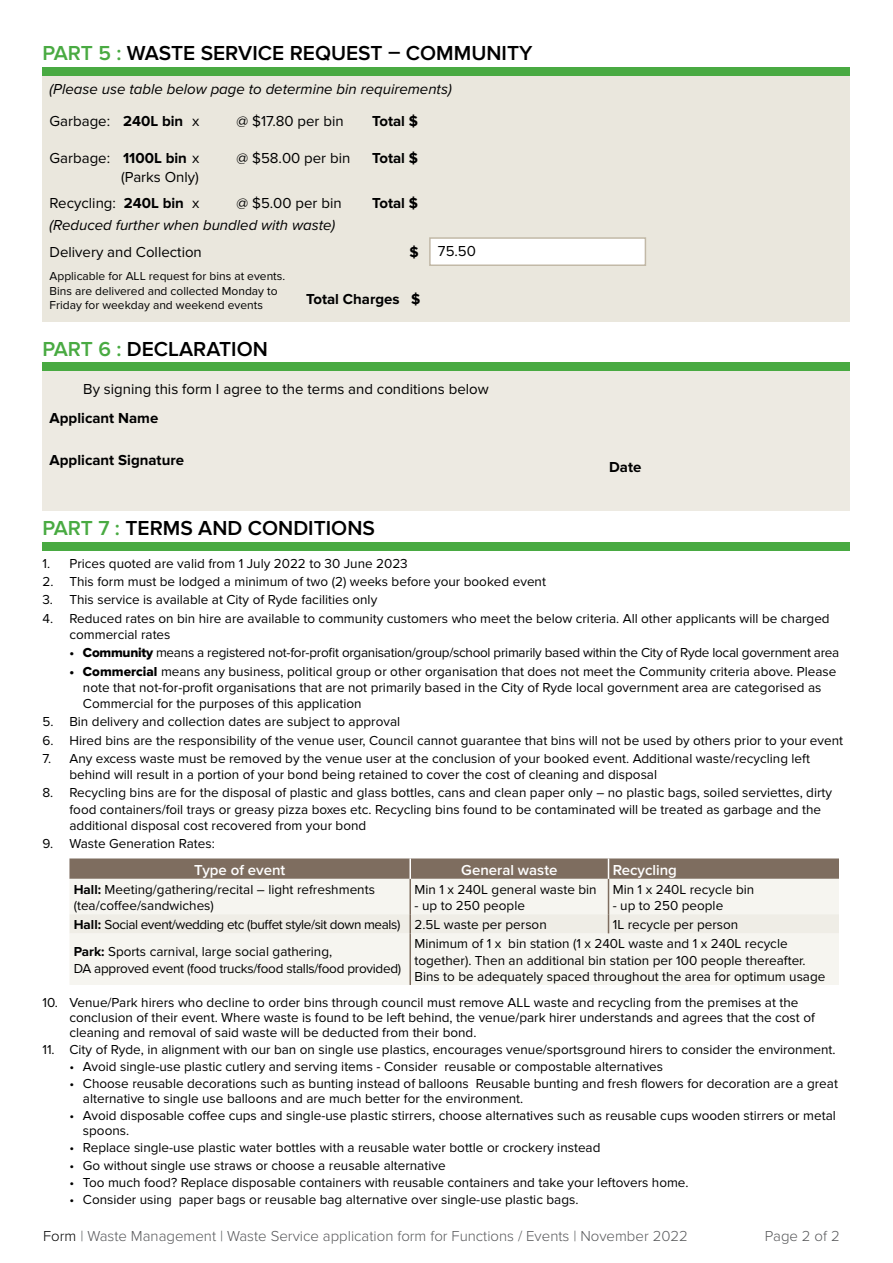
<style>
.page{position:relative;width:893px;height:1263px;background:#fff}
.page>*{position:absolute;margin:0;border:0;box-sizing:border-box;transform-origin:0 0}
.t1{font:600 21px "Proxima Nova";color:#000}
.t2{font:15px "Proxima Nova";color:#000}
.t3{font:300 15px "Proxima Nova";color:#58595b}
.t4{font:italic 15px "Proxima Nova";color:#000}
.t5{font:700 15px "Proxima Nova";color:#000}
.t6{font:600 15px "Proxima Nova";color:#fff}
.t7{font:13.5px/16.2px "Proxima Nova";color:#000}
.t8{font:13.5px/16.2px "Proxima Nova";letter-spacing:-.02em;color:#000}
.t9{font:13.5px "Proxima Nova";letter-spacing:-.03em;color:#000}
.t10{font:12px/14.4px "Proxima Nova";color:#000}
.s1{color:#49aa42}
.s2{font-weight:700}
.s3{font-family:"Proxima Nova Extrabld"}
.s4{color:#000}
</style>
<div class="page">
<div style="left:42px;top:372px;width:808px;height:139px;background:#edeae2"></div>
<div style="left:42px;top:362px;width:808px;height:9px;background:#49aa42"></div>
<div style="left:42px;top:542px;width:808px;height:8px;background:#49aa42"></div>
<div style="left:70px;top:879px;width:769px;height:106px;background:#f6f5f0"></div>
<hr style="left:409px;top:879px;width:2px;height:35px;background:#7e6d5f">
<hr style="left:608px;top:879px;width:1px;height:35px;background:#7e6d5f">
<div style="left:69px;top:914px;width:770px;height:19px;background:#efede6"></div>
<hr style="left:409px;top:933px;width:2px;height:52px;background:#7e6d5f">
<svg style="left:69px;top:858px;width:770px;height:21px;background:#837265"></svg>
<div style="left:42px;top:76px;width:808px;height:246px;background:#eae7dd"></div>
<div style="left:429px;top:237px;width:217px;height:29px;background:#fff;border:2px solid #c2b9a7"></div>
<div style="left:42px;top:67px;width:808px;height:9px;background:#49aa42"></div>
<h1 class="t1" style="left:43px;top:41px;width:491px"><span class="s1">PART 5 :</span> WASTE SERVICE REQUEST – COMMUNITY</h1>
<p class="t4" style="left:50px;top:80px;width:404px">(Please use table below page to determine bin requirements)</p>
<p class="t2" style="left:50px;top:112px;width:151px">Garbage: <span class="s2">240L bin</span> x</p>
<p class="t2" style="left:236px;top:112px;width:109px">@ $17.80 per bin</p>
<p class="t5" style="left:372px;top:112px;width:47px">Total $</p>
<p class="t2" style="left:50px;top:149px;width:151px">Garbage: <span class="s2">1100L bin</span> x</p>
<p class="t2" style="left:236px;top:149px;width:115px">@ $58.00 per bin</p>
<p class="t5" style="left:372px;top:149px;width:47px">Total $</p>
<p class="t2" style="left:50px;top:195px;width:151px">Recycling: <span class="s2">240L bin</span> x</p>
<p class="t2" style="left:236px;top:195px;width:107px">@ $5.00 per bin</p>
<p class="t5" style="left:372px;top:195px;width:47px">Total $</p>
<p class="t4" style="left:50px;top:217px;width:287px">(Reduced further when bundled with waste)</p>
<p class="t2" style="left:50px;top:244px;width:154px">Delivery and Collection</p>
<p class="t5" style="left:410px;top:244px;width:11px">$</p>
<p class="t5" style="left:306px;top:290px;width:116px">Total Charges $</p>
<p class="t2" style="left:121px;top:169px;width:79px">(Parks Only)</p>
<p class="t10" style="left:50px;top:269px;width:237px">Applicable for ALL request for bins at events.<br>Bins are delivered and collected Monday to<br>Friday for weekday and weekend events</p>
<h1 class="t1" style="left:43px;top:337px;width:227px"><span class="s1">PART 6 :</span> DECLARATION</h1>
<p class="t2" style="left:438px;top:242px;width:40px">75.50</p>
<p class="t2" style="left:83px;top:380px;width:407px">By signing this form I agree to the terms and conditions below</p>
<p class="t5" style="left:50px;top:410px;width:110px">Applicant Name</p>
<p class="t5" style="left:50px;top:451px;width:136px">Applicant Signature</p>
<p class="t5" style="left:609px;top:458px;width:34px">Date</p>
<h1 class="t1" style="left:43px;top:516px;width:334px"><span class="s1">PART 7 :</span> TERMS AND CONDITIONS</h1>
<p class="t7" style="left:42px;top:556px;width:367px">1. Prices quoted are valid from 1 July 2022 to 30 June 2023</p>
<p class="t7" style="left:42px;top:574px;width:505px">2. This form must be lodged a minimum of two (2) weeks before your booked event</p>
<p class="t7" style="left:42px;top:592px;width:336px">3. This service is available at City of Ryde facilities only</p>
<p class="t7" style="left:69px;top:611px;width:762px;text-indent:-27px">4. Reduced rates on bin hire are available to community customers who meet the below criteria. All other applicants will be charged commercial rates</p>
<p class="t8" style="left:69px;top:645px;width:771px"><span class="s2">•</span> <span class="s3">Community</span> means a registered not-for-profit organisation/group/school primarily based within the City of Ryde local government area</p>
<p class="t7" style="left:83px;top:663px;width:755px;text-indent:-14px"><span class="s3">• Commercial</span> means any business, political group or other organisation that does not meet the Community criteria above. Please note that not-for-profit organisations that are not primarily based in the City of Ryde local government area are categorised as<br>Commercial for the purposes of this application</p>
<p class="t7" style="left:42px;top:714px;width:359px">5. Bin delivery and collection dates are subject to approval</p>
<p class="t7" style="left:42px;top:732px;width:802px">6. Hired bins are the responsibility of the venue user, Council cannot guarantee that bins will not be used by others prior to your event</p>
<p class="t7" style="left:69px;top:751px;width:742px;text-indent:-27px">7. Any excess waste must be removed by the venue user at the conclusion of your booked event. Additional waste/recycling left behind will result in a portion of your bond being retained to cover the cost of cleaning and disposal</p>
<p class="t7" style="left:69px;top:785px;width:764px;text-indent:-27px">8. Recycling bins are for the disposal of plastic and glass bottles, cans and clean paper only – no plastic bags, soiled serviettes, dirty food containers/foil trays or greasy pizza boxes etc. Recycling bins found to be contaminated will be treated as garbage and the additional disposal cost recovered from your bond</p>
<p class="t7" style="left:42px;top:836px;width:174px">9. Waste Generation Rates:</p>
<p class="t6" style="left:194px;top:861px;width:93px">Type of event</p>
<p class="t6" style="left:461px;top:861px;width:98px">General waste</p>
<p class="t6" style="left:613px;top:861px;width:66px">Recycling</p>
<p class="t7" style="left:74px;top:882px;width:303px"><span class="s2">Hall:</span> Meeting/gathering/recital – light refreshments (tea/coffee/sandwiches)</p>
<p class="t7" style="left:414px;top:882px;width:184px">Min 1 x 240L general waste bin</p>
<p class="t7" style="left:613px;top:882px;width:143px">Min 1 x 240L recycle bin</p>
<p class="t7" style="left:613px;top:898px;width:112px">- up to 250 people</p>
<p class="t7" style="left:414px;top:898px;width:112px">- up to 250 people</p>
<p class="t9" style="left:74px;top:917px;width:475px"><span class="s2">Hall:</span> Social event/wedding etc (buffet style/sit down meals) 2.5L waste per person</p>
<p class="t7" style="left:613px;top:917px;width:127px">1L recycle per person</p>
<p class="t8" style="left:74px;top:944px;width:329px"><span class="s2">Park:</span> Sports carnival, large social gathering,<br>DA approved event (food trucks/food stalls/food provided)</p>
<p class="t7" style="left:414px;top:936px;width:412px">Minimum of 1 x bin station (1 x 240L waste and 1 x 240L recycle together). Then an additional bin station per 100 people thereafter.<br>Bins to be adequately spaced throughout the area for optimum usage</p>
<p class="t7" style="left:69px;top:995px;width:747px;line-height:15px;text-indent:-27px">10. Venue/Park hirers who decline to order bins through council must remove ALL waste and recycling from the premises at the conclusion of their event. Where waste is found to be left behind, the venue/park hirer understands and agrees that the cost of cleaning and removal of said waste will be deducted from their bond.</p>
<p class="t7" style="left:42px;top:1042px;width:795px">11. City of Ryde, in alignment with our ban on single use plastics, encourages venue/sportsground hirers to consider the environment.</p>
<p class="t7" style="left:69px;top:1059px;width:595px">• Avoid single-use plastic cutlery and serving items - Consider reusable or compostable alternatives</p>
<p class="t7" style="left:83px;top:1076px;width:756px;line-height:15px;text-indent:-13px">• Choose reusable decorations such as bunting instead of balloons Reusable bunting and fresh flowers for decoration are a great alternative to single use balloons and are much better for the environment.</p>
<p class="t7" style="left:83px;top:1109px;width:754px;line-height:15px;text-indent:-14px">• Avoid disposable coffee cups and single-use plastic stirrers, choose alternatives such as reusable cups wooden stirrers or metal spoons.</p>
<p class="t7" style="left:69px;top:1140px;width:533px">• Replace single-use plastic water bottles with a reusable water bottle or crockery instead</p>
<p class="t7" style="left:69px;top:1157px;width:378px">• Go without single use straws or choose a reusable alternative</p>
<p class="t7" style="left:69px;top:1174px;width:621px">• Too much food? Replace disposable containers with reusable containers and take your leftovers home.</p>
<p class="t7" style="left:69px;top:1192px;width:511px">• Consider using paper bags or reusable bag alternative over single-use plastic bags.</p>
<p class="t3" style="left:43px;top:1227px;width:646px"><span class="s4">Form</span> | Waste Management | Waste Service application form for Functions / Events | November 2022</p>
<p class="t3" style="left:765px;top:1227px;width:76px">Page 2 of 2</p>
</div>
